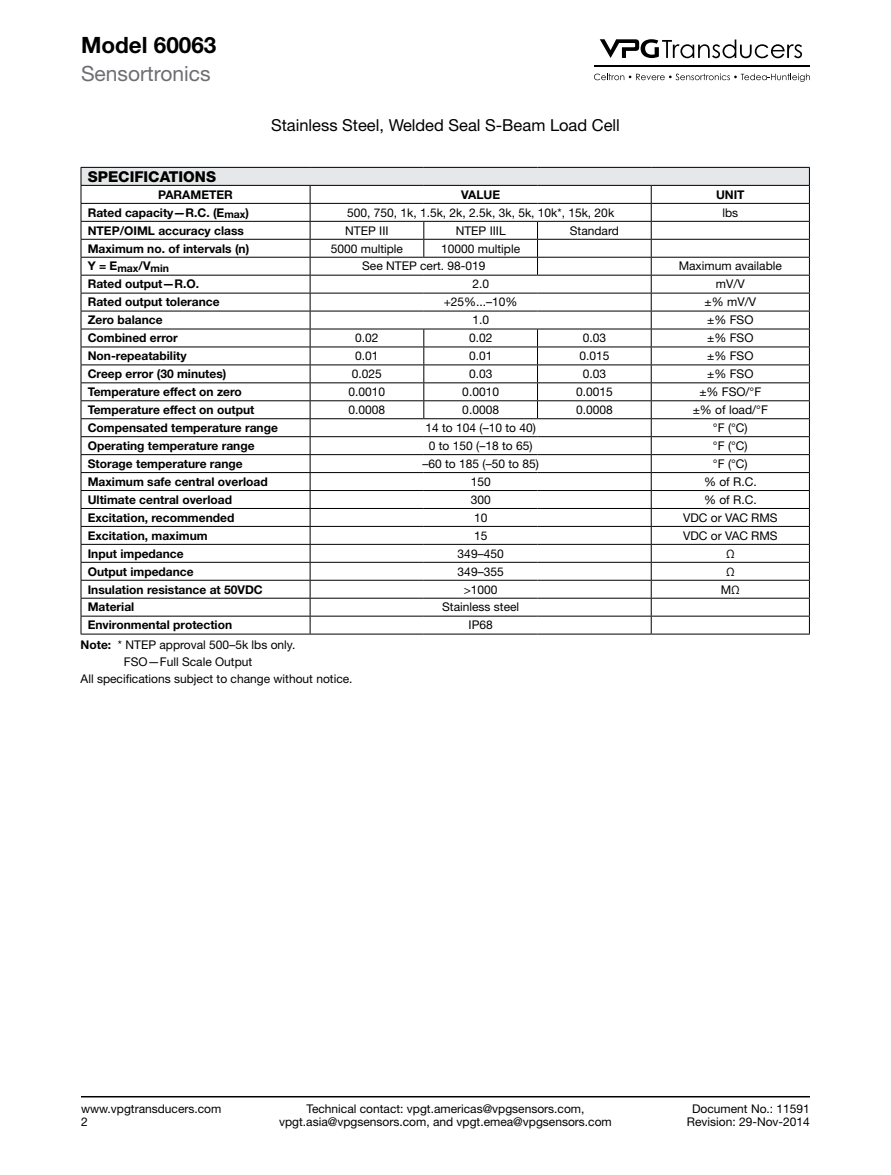
<style>
.page{position:relative;width:891px;height:1175px;background:#fff}
.page>*{position:absolute;margin:0;border:0;box-sizing:border-box;transform-origin:0 0}
.Part_Model_Number_Le{font:700 22.5px "Helvetica Neue LT Std";color:#000}
.t1{font:21px "Helvetica Neue LT Std";color:#6d6e71}
.Title_after_page_1{font:16.5px "Helvetica Neue LT Std";color:#000}
.Table_Heading{font:800 15px "Helvetica Neue LT Std";color:#000}
.Table_Row_Side_Headi{font:700 12px "Helvetica Neue LT Std";color:#000}
.Table_Body{font:12px "Helvetica Neue LT Std";color:#000}
.Footnote_no_referere{font:12px/13.5px "Helvetica Neue LT Std";color:#000;text-align:center}
.Footer_Left{font:12px "Helvetica Neue LT Std";color:#000}
.Rev-Date-Right{font:12px "Helvetica Neue LT Std";color:#000}
.Table_Col_Heading{font:700 12px "Helvetica Neue LT Std";color:#000}
.Document_Number_Righ{font:12px "Helvetica Neue LT Std";color:#000}
.Table_Row_Side_Headi-2{font:700 10.5px "Helvetica Neue LT Std";color:#000}
.s1{font-size:12px}
.s2{font-weight:700}
</style>
<div class="page">
<svg style="left:600px;top:39px;width:202px;height:19px"></svg>
<svg style="left:594px;top:73px;width:216px;height:9px"></svg>
<hr style="left:594px;top:65px;width:216px;height:1px;background:#000">
<hr style="left:81px;top:1096px;width:729px;height:1px;background:#000">
<hr style="left:81px;top:633px;width:229px;height:1px;background:#000">
<hr style="left:310px;top:633px;width:114px;height:1px;background:#000">
<hr style="left:424px;top:633px;width:114px;height:1px;background:#000">
<hr style="left:538px;top:633px;width:113px;height:1px;background:#000">
<hr style="left:81px;top:167px;width:229px;height:1px;background:#000">
<hr style="left:310px;top:167px;width:114px;height:1px;background:#000">
<hr style="left:424px;top:167px;width:114px;height:1px;background:#000">
<hr style="left:538px;top:167px;width:113px;height:1px;background:#000">
<hr style="left:651px;top:167px;width:159px;height:1px;background:#000">
<svg style="left:81px;top:168px;width:729px;height:465px"></svg>
<hr style="left:651px;top:490px;width:159px;height:1px;background:#000">
<hr style="left:651px;top:508px;width:159px;height:1px;background:#000">
<hr style="left:651px;top:526px;width:159px;height:1px;background:#000">
<hr style="left:651px;top:544px;width:159px;height:1px;background:#000">
<hr style="left:651px;top:562px;width:159px;height:1px;background:#000">
<hr style="left:651px;top:580px;width:159px;height:1px;background:#000">
<hr style="left:651px;top:598px;width:159px;height:1px;background:#000">
<hr style="left:651px;top:616px;width:159px;height:1px;background:#000">
<hr style="left:651px;top:633px;width:159px;height:1px;background:#000">
<p class="Part_Model_Number_Le" style="left:81px;top:31px;width:137px">Model 60063</p>
<h2 class="t1" style="left:81px;top:61px;width:131px">Sensortronics</h2>
<p class="Title_after_page_1" style="left:271px;top:115px;width:350px">Stainless Steel, Welded Seal S-Beam Load Cell</p>
<p class="Table_Heading" style="left:88px;top:167px;width:130px">SPECIFICATIONS</p>
<p class="Table_Col_Heading" style="left:158px;top:187px;width:76px">PARAMETER</p>
<p class="Table_Col_Heading" style="left:461px;top:187px;width:41px">VALUE</p>
<p class="Table_Col_Heading" style="left:716px;top:187px;width:30px">UNIT</p>
<p class="Table_Row_Side_Headi" style="left:88px;top:205px;width:163px">Rated capacity—R.C. (E<sub>max</sub>)</p>
<p class="Table_Body" style="left:347px;top:205px;width:269px">500, 750, 1k, 1.5k, 2k, 2.5k, 3k, 5k, 10k*, 15k, 20k</p>
<p class="Table_Body" style="left:722px;top:205px;width:17px">lbs</p>
<p class="Table_Row_Side_Headi" style="left:88px;top:223px;width:158px">NTEP/OIML accuracy class</p>
<p class="Table_Body" style="left:345px;top:223px;width:45px">NTEP III</p>
<p class="Table_Body" style="left:456px;top:223px;width:51px">NTEP IIIL</p>
<p class="Table_Body" style="left:570px;top:223px;width:51px">Standard</p>
<p class="Table_Row_Side_Headi" style="left:88px;top:241px;width:163px">Maximum no. of intervals (n)</p>
<p class="Table_Body" style="left:331px;top:241px;width:74px">5000 multiple</p>
<p class="Table_Body" style="left:441px;top:241px;width:80px">10000 multiple</p>
<p class="Table_Row_Side_Headi-2" style="left:88px;top:262px;width:83px"><span class="s1">Y = E</span>max<span class="s1">/V</span>min</p>
<p class="Table_Body" style="left:362px;top:259px;width:125px">See NTEP cert. 98-019</p>
<p class="Table_Body" style="left:679px;top:259px;width:105px">Maximum available</p>
<p class="Table_Row_Side_Headi" style="left:88px;top:277px;width:113px">Rated output—R.O.</p>
<p class="Table_Body" style="left:472px;top:277px;width:18px">2.0</p>
<p class="Table_Body" style="left:716px;top:277px;width:30px">mV/V</p>
<p class="Table_Row_Side_Headi" style="left:88px;top:295px;width:134px">Rated output tolerance</p>
<p class="Table_Body" style="left:444px;top:295px;width:75px">+25%...–10%</p>
<p class="Table_Body" style="left:705px;top:295px;width:53px">±% mV/V</p>
<p class="Table_Row_Side_Headi" style="left:88px;top:312px;width:76px">Zero balance</p>
<p class="Table_Body" style="left:472px;top:313px;width:18px">1.0</p>
<p class="Table_Body" style="left:707px;top:313px;width:48px">±% FSO</p>
<p class="Table_Row_Side_Headi" style="left:88px;top:330px;width:92px">Combined error</p>
<p class="Table_Body" style="left:355px;top:331px;width:25px">0.02</p>
<p class="Table_Body" style="left:469px;top:331px;width:25px">0.02</p>
<p class="Table_Body" style="left:583px;top:331px;width:25px">0.03</p>
<p class="Table_Body" style="left:707px;top:331px;width:48px">±% FSO</p>
<p class="Table_Row_Side_Headi" style="left:88px;top:348px;width:100px">Non-repeatability</p>
<p class="Table_Body" style="left:355px;top:349px;width:25px">0.01</p>
<p class="Table_Body" style="left:469px;top:349px;width:25px">0.01</p>
<p class="Table_Body" style="left:579px;top:349px;width:32px">0.015</p>
<p class="Table_Body" style="left:707px;top:349px;width:48px">±% FSO</p>
<p class="Table_Row_Side_Headi" style="left:88px;top:366px;width:140px">Creep error (30 minutes)</p>
<p class="Table_Body" style="left:352px;top:367px;width:32px">0.025</p>
<p class="Table_Body" style="left:469px;top:367px;width:25px">0.03</p>
<p class="Table_Body" style="left:583px;top:367px;width:25px">0.03</p>
<p class="Table_Body" style="left:707px;top:367px;width:48px">±% FSO</p>
<p class="Table_Row_Side_Headi" style="left:88px;top:384px;width:156px">Temperature effect on zero</p>
<p class="Table_Body" style="left:349px;top:385px;width:38px">0.0010</p>
<p class="Table_Body" style="left:462px;top:385px;width:38px">0.0010</p>
<p class="Table_Body" style="left:576px;top:385px;width:38px">0.0015</p>
<p class="Table_Body" style="left:699px;top:385px;width:64px">±% FSO/°F</p>
<p class="Table_Row_Side_Headi" style="left:88px;top:402px;width:168px">Temperature effect on output</p>
<p class="Table_Body" style="left:349px;top:402px;width:38px">0.0008</p>
<p class="Table_Body" style="left:462px;top:402px;width:38px">0.0008</p>
<p class="Table_Body" style="left:576px;top:402px;width:38px">0.0008</p>
<p class="Table_Body" style="left:693px;top:402px;width:77px">±% of load/°F</p>
<p class="Table_Row_Side_Headi" style="left:88px;top:420px;width:192px">Compensated temperature range</p>
<p class="Table_Body" style="left:426px;top:420px;width:112px">14 to 104 (–10 to 40)</p>
<p class="Table_Body" style="left:713px;top:420px;width:36px">°F (°C)</p>
<p class="Table_Row_Side_Headi" style="left:88px;top:438px;width:168px">Operating temperature range</p>
<p class="Table_Body" style="left:429px;top:438px;width:105px">0 to 150 (–18 to 65)</p>
<p class="Table_Body" style="left:713px;top:438px;width:36px">°F (°C)</p>
<p class="Table_Row_Side_Headi" style="left:88px;top:456px;width:157px">Storage temperature range</p>
<p class="Table_Body" style="left:423px;top:456px;width:118px">–60 to 185 (–50 to 85)</p>
<p class="Table_Body" style="left:713px;top:456px;width:36px">°F (°C)</p>
<p class="Table_Row_Side_Headi" style="left:88px;top:474px;width:181px">Maximum safe central overload</p>
<p class="Table_Body" style="left:471px;top:474px;width:22px">150</p>
<p class="Table_Body" style="left:704px;top:474px;width:54px">% of R.C.</p>
<p class="Table_Row_Side_Headi" style="left:88px;top:492px;width:146px">Ultimate central overload</p>
<p class="Table_Body" style="left:471px;top:492px;width:22px">300</p>
<p class="Table_Body" style="left:704px;top:492px;width:54px">% of R.C.</p>
<p class="Table_Row_Side_Headi" style="left:88px;top:510px;width:148px">Excitation, recommended</p>
<p class="Table_Body" style="left:474px;top:510px;width:15px">10</p>
<p class="Table_Body" style="left:683px;top:510px;width:96px">VDC or VAC RMS</p>
<p class="Table_Row_Side_Headi" style="left:88px;top:528px;width:121px">Excitation, maximum</p>
<p class="Table_Body" style="left:474px;top:528px;width:15px">15</p>
<p class="Table_Body" style="left:683px;top:528px;width:96px">VDC or VAC RMS</p>
<p class="Table_Row_Side_Headi" style="left:88px;top:546px;width:97px">Input impedance</p>
<p class="Table_Body" style="left:458px;top:546px;width:48px">349–450</p>
<p class="Table_Body" style="left:726px;top:546px;width:10px">Ω</p>
<p class="Table_Row_Side_Headi" style="left:88px;top:564px;width:107px">Output impedance</p>
<p class="Table_Body" style="left:458px;top:564px;width:48px">349–355</p>
<p class="Table_Body" style="left:726px;top:564px;width:10px">Ω</p>
<p class="Table_Row_Side_Headi" style="left:88px;top:582px;width:177px">Insulation resistance at 50VDC</p>
<p class="Table_Body" style="left:464px;top:582px;width:35px">&gt;1000</p>
<p class="Table_Body" style="left:721px;top:582px;width:21px">MΩ</p>
<p class="Table_Row_Side_Headi" style="left:88px;top:600px;width:48px">Material</p>
<p class="Table_Body" style="left:442px;top:600px;width:79px">Stainless steel</p>
<p class="Table_Row_Side_Headi" style="left:88px;top:617px;width:146px">Environmental protection</p>
<p class="Table_Body" style="left:469px;top:618px;width:26px">IP68</p>
<p class="Footnote_no_referere" style="left:81px;top:638px;width:216px"><span class="s2">Note:</span> * NTEP approval 500–5k lbs only.</p>
<p class="Footnote_no_referere" style="left:124px;top:655px;width:130px">FSO—Full Scale Output</p>
<p class="Footnote_no_referere" style="left:81px;top:672px;width:274px">All specifications subject to change without notice.</p>
<p class="Footer_Left" style="left:81px;top:1101px;width:142px">www.vpgtransducers.com</p>
<p class="Footer_Left" style="left:81px;top:1114px;width:8px">2</p>
<p class="Footnote_no_referere" style="left:279px;top:1101px;width:334px">Technical contact: vpgt.americas@vpgsensors.com, vpgt.asia@vpgsensors.com, and vpgt.emea@vpgsensors.com</p>
<p class="Document_Number_Righ" style="left:692px;top:1101px;width:119px">Document No.: 11591</p>
<p class="Rev-Date-Right" style="left:687px;top:1114px;width:125px">Revision: 29-Nov-2014</p>
</div>
